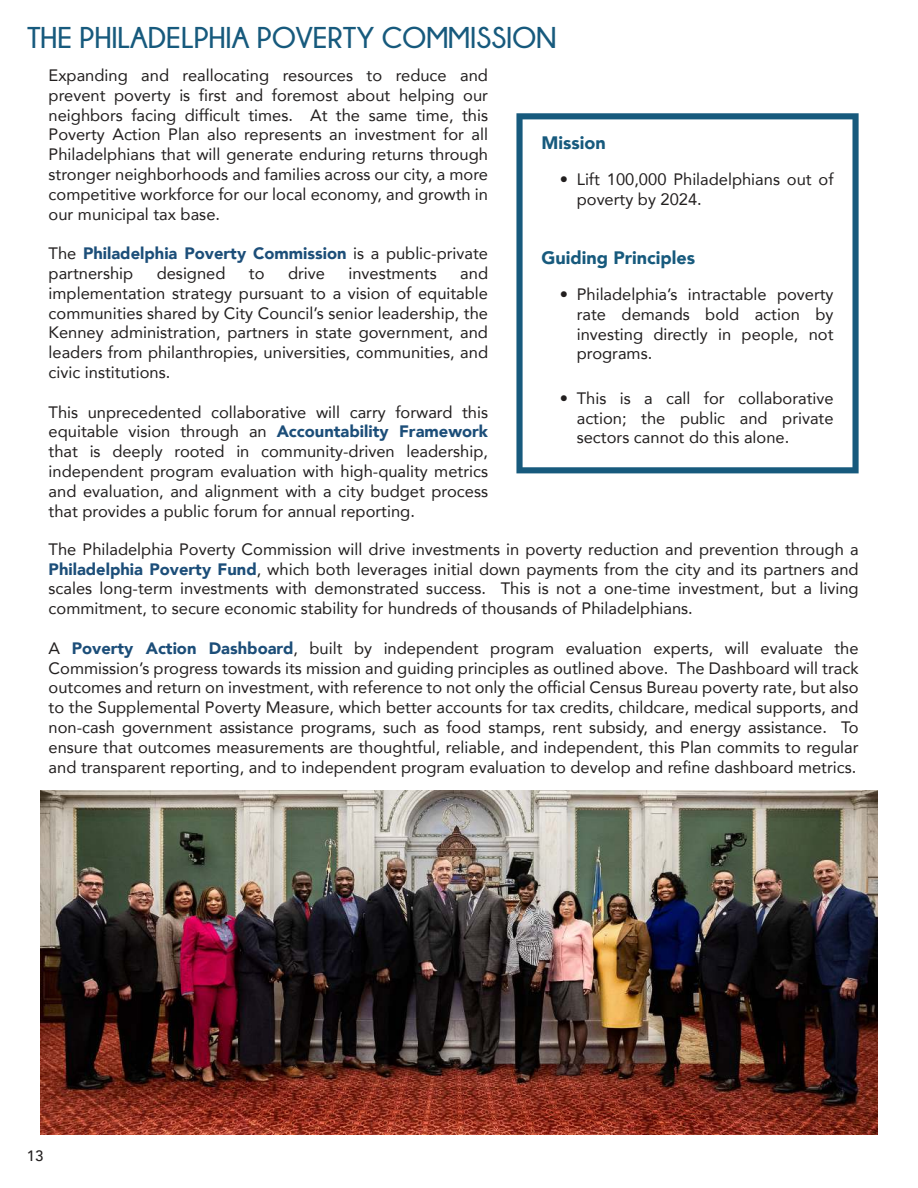
<style>
.page{position:relative;width:918px;height:1188px;background:#fff}
.page>*{position:absolute;margin:0;border:0;box-sizing:border-box;transform-origin:0 0}
.t1{font:700 30px "Champagne&Limousines";color:#175a7d}
.t2{font:900 18px "Avenir";color:#175a7d}
.t3{font:16.5px/19.8px "Avenir";color:#221f1f;text-align:justify}
.t4{font:500 15px "Avenir";color:#221f1f}
.s1{font-weight:900;color:#1c4e79}
</style>
<div class="page">
<svg style="left:516px;top:113px;width:343px;height:360px"></svg>
<img style="left:40px;top:791px;width:838px;height:343px">
<h1 class="t1" style="left:27px;top:20px;width:531px">THE PHILADELPHIA POVERTY COMMISSION</h1>
<p class="t3" style="left:49px;top:67px;width:441px">Expanding and reallocating resources to reduce and prevent poverty is first and foremost about helping our neighbors facing difficult times. At the same time, this Poverty Action Plan also represents an investment for all Philadelphians that will generate enduring returns through stronger neighborhoods and families across our city, a more competitive workforce for our local economy, and growth in our municipal tax base.</p>
<p class="t3" style="left:49px;top:245px;width:441px">The <span class="s1">Philadelphia Poverty Commission</span> is a public-private partnership</p>
<p class="t2" style="left:541px;top:135px;width:66px">Mission</p>
<p class="t3" style="left:577px;top:171px;width:258px">Lift 100,000 Philadelphians out of poverty by 2024.</p>
<p class="t3" style="left:560px;top:171px;width:10px">ï</p>
<p class="t2" style="left:541px;top:250px;width:155px">Guiding Principles</p>
<p class="t3" style="left:49px;top:265px;width:441px;text-indent:412px">and implementation strategy pursuant to a vision of equitable communities shared by City Council’s senior leadership, the Kenney administration, partners in state government, and leaders from philanthropies, universities, communities, and civic institutions.</p>
<p class="t3" style="left:49px;top:403px;width:441px">This unprecedented collaborative will carry forward this equitable vision through an <span class="s1">Accountability Framework </span>that is deeply rooted in community-driven leadership, independent program evaluation with high-quality metrics and evaluation, and alignment with a city budget process that provides a public forum for annual reporting.</p>
<p class="t3" style="left:49px;top:540px;width:812px">The Philadelphia Poverty Commission will drive investments in poverty reduction and prevention through a <span class="s1">Philadelphia Poverty Fund</span>, which both leverages initial down payments from the city and its partners and scales long-term investments with demonstrated success. This is not a one-time investment, but a living commitment, to secure economic stability for hundreds of thousands of Philadelphians.</p>
<p class="t3" style="left:49px;top:639px;width:812px">A <span class="s1">Poverty Action Dashboard</span>, built by independent program evaluation experts, will evaluate the Commission’s progress towards its mission and guiding principles as outlined above. The Dashboard will track outcomes and return on investment, with reference to not only the official Census Bureau poverty rate, but also to the Supplemental Poverty Measure, which better accounts for tax credits, childcare, medical supports, and non-cash government assistance programs, such as food stamps, rent subsidy, and energy assistance. To ensure that outcomes measurements are thoughtful, reliable, and independent, this Plan commits to regular and transparent reporting, and to independent program evaluation to develop and refine dashboard metrics.</p>
<p class="t3" style="left:157px;top:265px;width:70px">designed</p>
<p class="t3" style="left:249px;top:265px;width:17px">to</p>
<p class="t3" style="left:288px;top:265px;width:38px">drive</p>
<p class="t3" style="left:348px;top:265px;width:90px">investments</p>
<p class="t3" style="left:577px;top:286px;width:258px">Philadelphia’s intractable poverty rate demands bold action by investing directly in people, not programs.</p>
<p class="t3" style="left:560px;top:286px;width:10px">ï</p>
<p class="t3" style="left:577px;top:389px;width:258px">This is a call for collaborative action; the public and private sectors cannot do this alone.</p>
<p class="t3" style="left:560px;top:389px;width:10px">ï</p>
<p class="t4" style="left:27px;top:1149px;width:18px">13</p>
</div>
